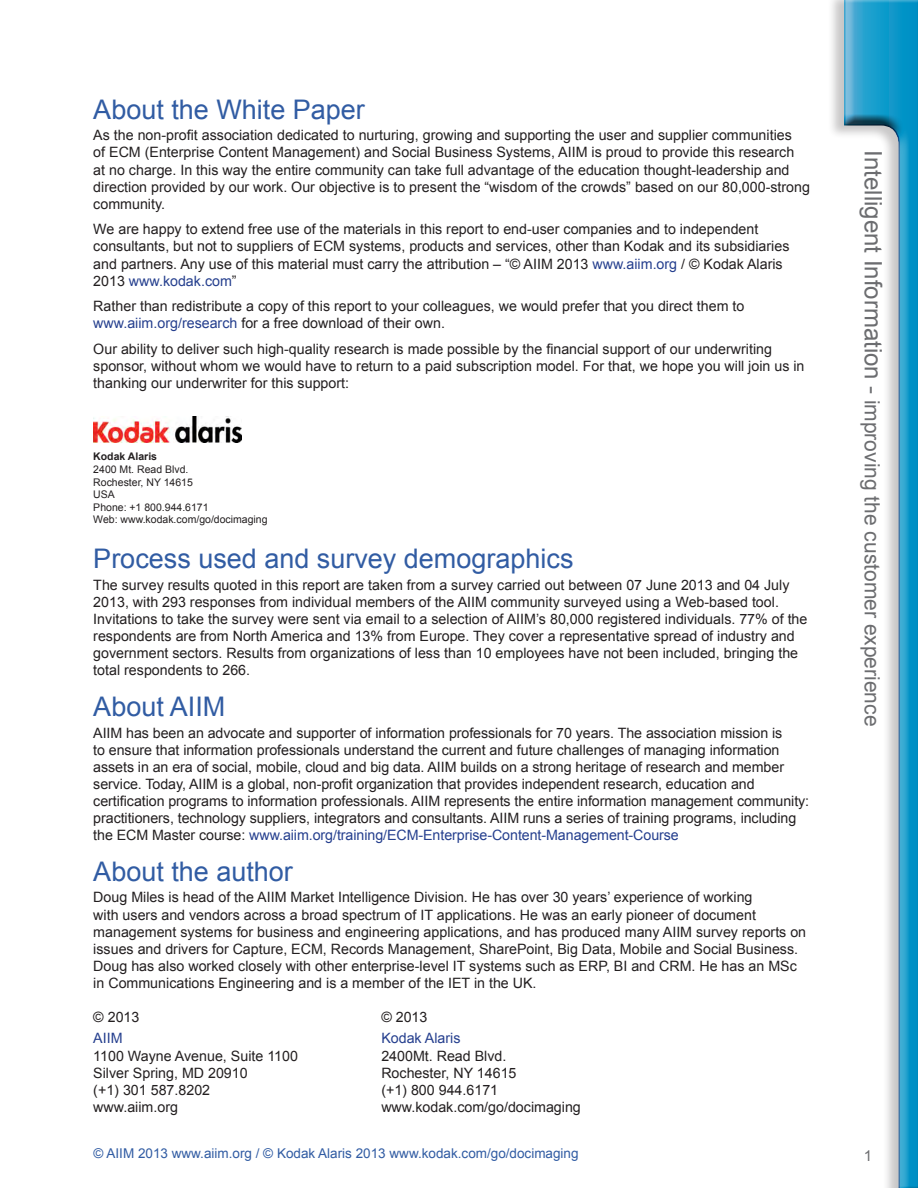
<style>
.page{position:relative;width:918px;height:1188px;background:#fff}
.page>*{position:absolute;margin:0;border:0;box-sizing:border-box;transform-origin:0 0}
.t1{font:27px "Arial";color:#315ca3}
.t2{font:21px "Arial";color:#6c6d70}
.t3{font:15px "Arial";color:#6c6d70}
.t4{font:14.25px/17.1px "Arial";color:#231f20}
.t5{font:14.25px "Arial";color:#253f8e}
.t6{font:13.5px "Arial";color:#315ca3}
.t7{font:10.5px/12.6px "Arial";color:#231f20}
.t8{font:700 10.5px "Arial";color:#231f20}
.s1{color:#253f8e}
.s2{font-size:24px}
</style>
<div class="page">
<div style="left:828px;top:0;width:90px;height:1188px;background:#231f20;opacity:.25"></div>
<div style="left:841px;top:0;width:77px;height:1188px;background:#231f20;opacity:.75"></div>
<img style="left:93px;top:417px;width:148px;height:26px">
<h1 class="t1" style="left:93px;top:92px;width:273px">About the White Paper</h1>
<p class="t4" style="left:93px;top:127px;width:718px">As the non-profit association dedicated to nurturing, growing and supporting the user and supplier communities<br>of ECM (Enterprise Content Management) and Social Business Systems, AIIM is proud to provide this research<br>at no charge. In this way the entire community can take full advantage of the education thought-leadership and direction provided by our work. Our objective is to present the “wisdom of the crowds” based on our 80,000-strong community.</p>
<p class="t4" style="left:93px;top:221px;width:698px">We are happy to extend free use of the materials in this report to end-user companies and to independent consultants, but not to suppliers of ECM systems, products and services, other than Kodak and its subsidiaries and partners. Any use of this material must carry the attribution – “© AIIM 2013 <span class="s1">www.aiim.org</span> / © Kodak Alaris 2013 <span class="s1">www.kodak.com</span>”</p>
<p class="t4" style="left:93px;top:298px;width:653px">Rather than redistribute a copy of this report to your colleagues, we would prefer that you direct them to <span class="s1">www.aiim.org/research</span> for a free download of their own.</p>
<p class="t4" style="left:93px;top:341px;width:713px">Our ability to deliver such high-quality research is made possible by the financial support of our underwriting sponsor, without whom we would have to return to a paid subscription model. For that, we hope you will join us in thanking our underwriter for this support:</p>
<p class="t8" style="left:93px;top:450px;width:65px">Kodak Alaris</p>
<p class="t7" style="left:93px;top:463px;width:176px">2400 Mt. Read Blvd.<br>Rochester, NY 14615<br>USA<br>Phone: +1 800.944.6171<br>Web: www.kodak.com/go/docimaging</p>
<h1 class="t1" style="left:93px;top:541px;width:482px">Process used and survey demographics</h1>
<p class="t4" style="left:93px;top:576px;width:716px">The survey results quoted in this report are taken from a survey carried out between 07 June 2013 and 04 July 2013, with 293 responses from individual members of the AIIM community surveyed using a Web-based tool.<br>Invitations to take the survey were sent via email to a selection of AIIM’s 80,000 registered individuals. 77% of the respondents are from North America and 13% from Europe. They cover a representative spread of industry and government sectors. Results from organizations of less than 10 employees have not been included, bringing the total respondents to 266.</p>
<h1 class="t1" style="left:93px;top:689px;width:134px">About AIIM</h1>
<p class="t4" style="left:93px;top:724px;width:717px">AIIM has been an advocate and supporter of information professionals for 70 years. The association mission is<br>to ensure that information professionals understand the current and future challenges of managing information assets in an era of social, mobile, cloud and big data. AIIM builds on a strong heritage of research and member service. Today, AIIM is a global, non-profit organization that provides independent research, education and certification programs to information professionals. AIIM represents the entire information management community: practitioners, technology suppliers, integrators and consultants. AIIM runs a series of training programs, including the ECM Master course: <span class="s1">www.aiim.org/training/ECM-Enterprise-Content-Management-Course</span></p>
<h1 class="t1" style="left:93px;top:854px;width:201px">About the author</h1>
<p class="t4" style="left:93px;top:889px;width:714px">Doug Miles is head of the AIIM Market Intelligence Division. He has over 30 years’ experience of working<br>with users and vendors across a broad spectrum of IT applications. He was an early pioneer of document management systems for business and engineering applications, and has produced many AIIM survey reports on issues and drivers for Capture, ECM, Records Management, SharePoint, Big Data, Mobile and Social Business.<br>Doug has also worked closely with other enterprise-level IT systems such as ERP, BI and CRM. He has an MSc in Communications Engineering and is a member of the IET in the UK.</p>
<p class="t4" style="left:93px;top:1009px;width:48px">© 2013</p>
<p class="t4" style="left:381px;top:1009px;width:48px">© 2013</p>
<p class="t5" style="left:93px;top:1029px;width:31px">AIIM</p>
<p class="t5" style="left:381px;top:1029px;width:81px">Kodak Alaris</p>
<p class="t4" style="left:93px;top:1047px;width:206px">1100 Wayne Avenue, Suite 1100</p>
<p class="t4" style="left:381px;top:1047px;width:127px">2400Mt. Read Blvd.</p>
<p class="t4" style="left:93px;top:1064px;width:156px">Silver Spring, MD 20910</p>
<p class="t4" style="left:381px;top:1064px;width:137px">Rochester, NY 14615</p>
<p class="t4" style="left:93px;top:1081px;width:118px">(+1) 301 587.8202</p>
<p class="t4" style="left:381px;top:1081px;width:118px">(+1) 800 944.6171</p>
<p class="t4" style="left:93px;top:1098px;width:86px">www.aiim.org</p>
<p class="t4" style="left:381px;top:1098px;width:201px">www.kodak.com/go/docimaging</p>
<h2 class="t2" style="left:886px;top:150px;width:577px;rotate:90deg"><span class="s2">Intelligent Information -</span> improving the customer experience</h2>
<p class="t6" style="left:94px;top:1144px;width:487px">© AIIM 2013 www.aiim.org / © Kodak Alaris 2013 www.kodak.com/go/docimaging</p>
<p class="t3" style="left:864px;top:1146px;width:10px">1</p>
</div>
